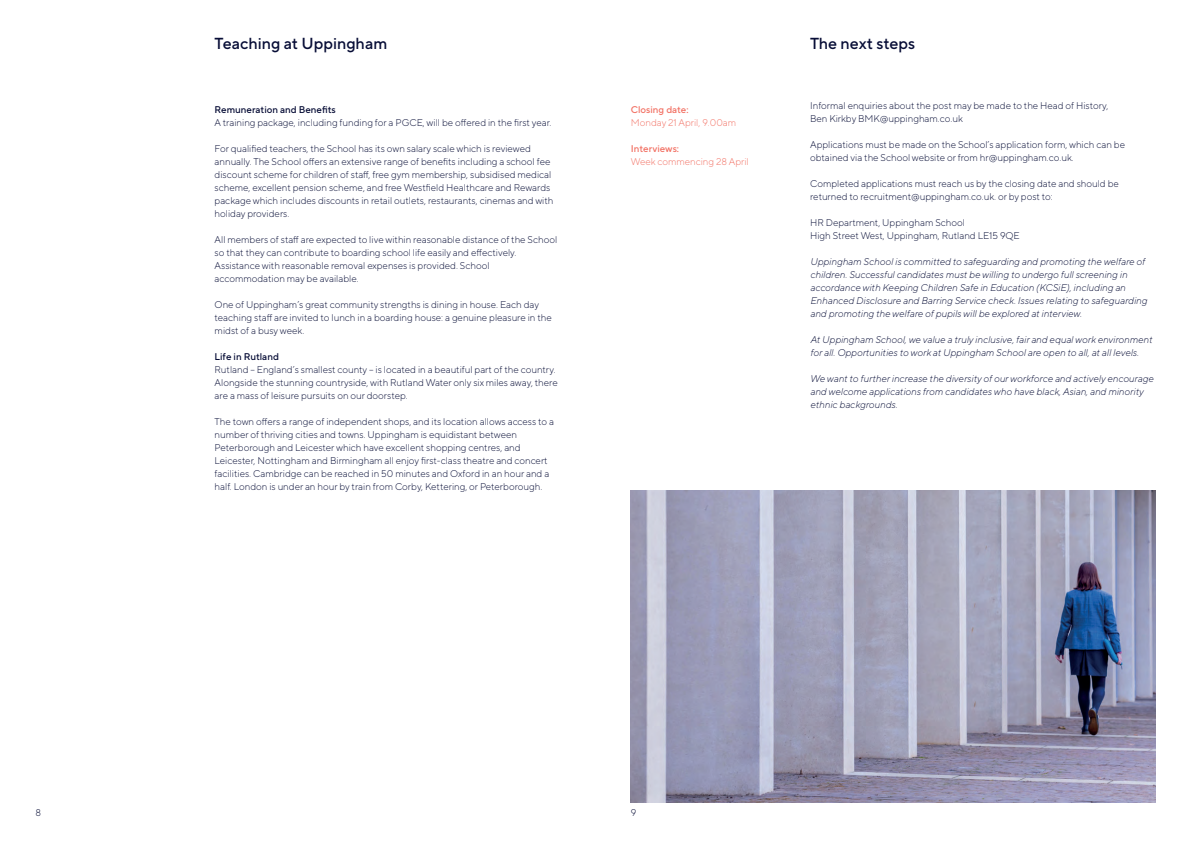
<style>
.page{position:relative;width:1191px;height:842px;background:#fff}
.page>*{position:absolute;margin:0;border:0;box-sizing:border-box;transform-origin:0 0}
.t1{font:500 16px "TT Norms Pro";color:#070d36}
.t2{font:300 9.8px/13px "TT Norms Pro";color:#070d36}
.t3{font:italic 300 9.8px/13px "TT Norms Pro";color:#070d36}
.t4{font:300 9.8px "TT Norms Pro";color:#f27164}
.t5{font:500 9.8px "TT Norms Pro";color:#070d36}
.t6{font:500 9.8px "TT Norms Pro";color:#f27164}
</style>
<div class="page">
<img style="left:631px;top:490px;width:524px;height:312px">
<h1 class="t1" style="left:215px;top:32px;width:174px">Teaching at Uppingham</h1>
<p class="t5" style="left:215px;top:103px;width:123px">Remuneration and Benefits</p>
<p class="t2" style="left:215px;top:116px;width:338px">A training package, including funding for a PGCE, will be offered in the first year.</p>
<p class="t2" style="left:215px;top:142px;width:340px">For qualified teachers, the School has its own salary scale which is reviewed annually. The School offers an extensive range of benefits including a school fee discount scheme for children of staff, free gym membership, subsidised medical scheme, excellent pension scheme, and free Westfield Healthcare and Rewards package which includes discounts in retail outlets, restaurants, cinemas and with holiday providers.</p>
<p class="t2" style="left:215px;top:233px;width:344px">All members of staff are expected to live within reasonable distance of the School so that they can contribute to boarding school life easily and effectively.<br>Assistance with reasonable removal expenses is provided. School accommodation may be available.</p>
<p class="t2" style="left:215px;top:298px;width:339px">One of Uppingham’s great community strengths is dining in house. Each day teaching staff are invited to lunch in a boarding house: a genuine pleasure in the midst of a busy week.</p>
<p class="t5" style="left:215px;top:350px;width:66px">Life in Rutland</p>
<p class="t2" style="left:215px;top:363px;width:345px">Rutland – England’s smallest county – is located in a beautiful part of the country.<br>Alongside the stunning countryside, with Rutland Water only six miles away, there are a mass of leisure pursuits on our doorstep.</p>
<p class="t2" style="left:215px;top:415px;width:341px">The town offers a range of independent shops, and its location allows access to a number of thriving cities and towns. Uppingham is equidistant between Peterborough and Leicester which have excellent shopping centres, and Leicester, Nottingham and Birmingham all enjoy first-class theatre and concert facilities. Cambridge can be reached in 50 minutes and Oxford in an hour and a half. London is under an hour by train from Corby, Kettering, or Peterborough.</p>
<p class="t6" style="left:631px;top:103px;width:59px">Closing date:</p>
<p class="t4" style="left:631px;top:116px;width:107px">Monday 21 April, 9.00am</p>
<p class="t6" style="left:631px;top:142px;width:50px">Interviews:</p>
<p class="t4" style="left:631px;top:155px;width:119px">Week commencing 28 April</p>
<h1 class="t1" style="left:810px;top:32px;width:106px">The next steps</h1>
<p class="t2" style="left:810px;top:98px;width:300px">Informal enquiries about the post may be made to the Head of History,<br>Ben Kirkby BMK@uppingham.co.uk</p>
<p class="t2" style="left:810px;top:137px;width:316px">Applications must be made on the School’s application form, which can be obtained via the School website or from hr@uppingham.co.uk.</p>
<p class="t2" style="left:810px;top:176px;width:310px">Completed applications must reach us by the closing date and should be returned to recruitment@uppingham.co.uk. or by post to:</p>
<p class="t2" style="left:810px;top:215px;width:211px">HR Department, Uppingham School<br>High Street West, Uppingham, Rutland LE15 9QE</p>
<p class="t3" style="left:810px;top:254px;width:338px">Uppingham School is committed to safeguarding and promoting the welfare of children. Successful candidates must be willing to undergo full screening in accordance with Keeping Children Safe in Education (KCSiE), including an Enhanced Disclosure and Barring Service check. Issues relating to safeguarding and promoting the welfare of pupils will be explored at interview.</p>
<p class="t3" style="left:810px;top:332px;width:343px">At Uppingham School, we value a truly inclusive, fair and equal work environment for all. Opportunities to work at Uppingham School are open to all, at all levels.</p>
<p class="t3" style="left:810px;top:371px;width:345px">We want to further increase the diversity of our workforce and actively encourage and welcome applications from candidates who have black, Asian, and minority ethnic backgrounds.</p>
<p class="t2" style="left:35px;top:805px;width:7px">8</p>
<p class="t2" style="left:631px;top:805px;width:7px">9</p>
</div>
